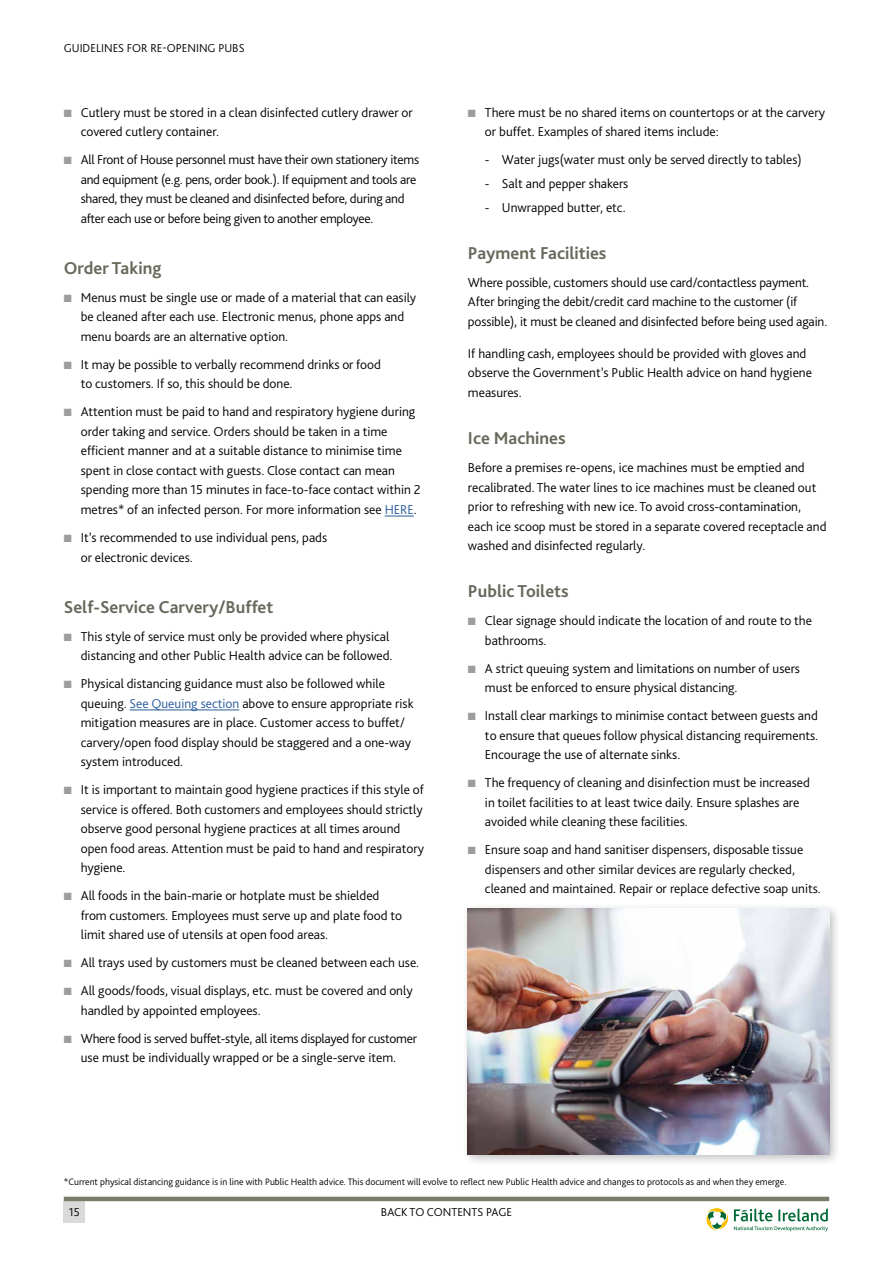
<style>
.page{position:relative;width:893px;height:1263px;background:#fff}
.page>*{position:absolute;margin:0;border:0;box-sizing:border-box;transform-origin:0 0}
.t1{font:700 18px "Bliss Pro";color:#656a5b}
.t2{font:300 13.5px/19.5px "Bliss Pro";color:#000}
.t3{font:300 13.5px/19.5px "Bliss Pro";letter-spacing:-.02em;color:#000}
.t4{font:300 12px "Bliss Pro";color:#000}
.t5{font:300 9.75px "Bliss Pro";color:#000}
.s1{color:#9d9d9c}
.s2{color:#275b9b}
</style>
<div class="page">
<div style="left:64px;top:1201px;width:21px;height:21px;background:#dadada"></div>
<svg style="left:706px;top:1208px;width:122px;height:23px"></svg>
<hr style="left:64px;top:1197px;width:765px;height:4px;background:#787d6c">
<svg style="left:385px;top:516px;width:29px;height:1px"></svg>
<hr style="left:130px;top:710px;width:109px;height:1px;background:#275b9b">
<div style="left:462px;top:903px;width:379px;height:264px;background:#000;opacity:.25"></div>
<img style="left:468px;top:909px;width:361px;height:245px">
<p class="t4" style="left:64px;top:40px;width:182px">GUIDELINES FOR RE-OPENING PUBS</p>
<p class="t2" style="left:81px;top:102px;width:333px;text-indent:-17px"><span class="s1">■</span> Cutlery must be stored in a clean disinfected cutlery drawer or covered cutlery container.</p>
<p class="t3" style="left:81px;top:150px;width:340px;text-indent:-17px"><span class="s1">■</span> All Front of House personnel must have their own stationery items and equipment (e.g. pens, order book.). If equipment and tools are shared, they must be cleaned and disinfected before, during and after each use or before being given to another employee.</p>
<h1 class="t1" style="left:64px;top:257px;width:99px">Order Taking</h1>
<p class="t2" style="left:81px;top:287px;width:337px;text-indent:-17px"><span class="s1">■</span> Menus must be single use or made of a material that can easily be cleaned after each use. Electronic menus, phone apps and menu boards are an alternative option.</p>
<p class="t2" style="left:81px;top:354px;width:302px;text-indent:-17px"><span class="s1">■</span> It may be possible to verbally recommend drinks or food to customers. If so, this should be done.</p>
<p class="t2" style="left:81px;top:402px;width:341px;text-indent:-17px"><span class="s1">■</span> Attention must be paid to hand and respiratory hygiene during order taking and service. Orders should be taken in a time efficient manner and at a suitable distance to minimise time spent in close contact with guests. Close contact can mean spending more than 15 minutes in face-to-face contact within 2 metres* of an infected person. For more information see <span class="s2">HERE</span>.</p>
<p class="t2" style="left:81px;top:527px;width:248px;text-indent:-17px"><span class="s1">■</span> It’s recommended to use individual pens, pads or electronic devices.</p>
<h1 class="t1" style="left:64px;top:596px;width:211px">Self-Service Carvery/Buffet</h1>
<p class="t2" style="left:64px;top:626px;width:330px;text-align:right"><span class="s1">■</span> This style of service must only be provided where physical distancing and other Public Health advice can be followed.</p>
<p class="t2" style="left:81px;top:674px;width:334px;text-indent:-17px"><span class="s1">■</span> Physical distancing guidance must also be followed while queuing. <span class="s2">See Queuing section</span> above to ensure appropriate risk mitigation measures are in place. Customer access to buffet/ carvery/open food display should be staggered and a one-way system introduced.</p>
<p class="t2" style="left:81px;top:780px;width:345px;text-indent:-17px"><span class="s1">■</span> It is important to maintain good hygiene practices if this style of service is offered. Both customers and employees should strictly observe good personal hygiene practices at all times around open food areas. Attention must be paid to hand and respiratory hygiene.</p>
<p class="t2" style="left:81px;top:886px;width:323px;text-indent:-17px"><span class="s1">■</span> All foods in the bain-marie or hotplate must be shielded from customers. Employees must serve up and plate food to limit shared use of utensils at open food areas.</p>
<p class="t2" style="left:64px;top:953px;width:357px"><span class="s1">■</span> All trays used by customers must be cleaned between each use.</p>
<p class="t2" style="left:81px;top:981px;width:333px;text-indent:-17px"><span class="s1">■</span> All goods/foods, visual displays, etc. must be covered and only handled by appointed employees.</p>
<p class="t3" style="left:64px;top:1028px;width:355px;text-align:center"><span class="s1">■</span> Where food is served buffet-style, all items displayed for customer use must be individually wrapped or be a single-serve item.</p>
<p class="t2" style="left:485px;top:102px;width:342px;text-indent:-17px"><span class="s1">■</span> There must be no shared items on countertops or at the carvery or buffet. Examples of shared items include:</p>
<p class="t2" style="left:485px;top:149px;width:318px">- Water jugs(water must only be served directly to tables)</p>
<p class="t2" style="left:485px;top:173px;width:145px">- Salt and pepper shakers</p>
<p class="t2" style="left:485px;top:197px;width:142px">- Unwrapped butter, etc.</p>
<h1 class="t1" style="left:468px;top:242px;width:140px">Payment Facilities</h1>
<p class="t2" style="left:468px;top:272px;width:361px">Where possible, customers should use card/contactless payment.<br>After bringing the debit/credit card machine to the customer (if possible), it must be cleaned and disinfected before being used again.</p>
<p class="t2" style="left:468px;top:343px;width:346px">If handling cash, employees should be provided with gloves and observe the Government’s Public Health advice on hand hygiene measures.</p>
<h1 class="t1" style="left:468px;top:427px;width:99px">Ice Machines</h1>
<p class="t2" style="left:468px;top:457px;width:360px">Before a premises re-opens, ice machines must be emptied and recalibrated. The water lines to ice machines must be cleaned out prior to refreshing with new ice. To avoid cross-contamination, each ice scoop must be stored in a separate covered receptacle and washed and disinfected regularly.</p>
<h1 class="t1" style="left:468px;top:580px;width:102px">Public Toilets</h1>
<p class="t2" style="left:485px;top:611px;width:329px;text-indent:-17px"><span class="s1">■</span> Clear signage should indicate the location of and route to the bathrooms.</p>
<p class="t2" style="left:485px;top:658px;width:317px;text-indent:-17px"><span class="s1">■</span> A strict queuing system and limitations on number of users must be enforced to ensure physical distancing.</p>
<p class="t2" style="left:485px;top:706px;width:335px;text-align:justify;text-indent:-17px"><span class="s1">■</span> Install clear markings to minimise contact between guests and to ensure that queues follow physical distancing requirements.<br>Encourage the use of alternate sinks.</p>
<p class="t2" style="left:485px;top:773px;width:326px;text-indent:-17px"><span class="s1">■</span> The frequency of cleaning and disinfection must be increased in toilet facilities to at least twice daily. Ensure splashes are avoided while cleaning these facilities.</p>
<p class="t2" style="left:485px;top:840px;width:337px;text-indent:-17px"><span class="s1">■</span> Ensure soap and hand sanitiser dispensers, disposable tissue dispensers and other similar devices are regularly checked, cleaned and maintained. Repair or replace defective soap units.</p>
<p class="t5" style="left:64px;top:1176px;width:724px">*Current physical distancing guidance is in line with Public Health advice. This document will evolve to reflect new Public Health advice and changes to protocols as and when they emerge.</p>
<p class="t4" style="left:69px;top:1205px;width:12px">15</p>
<p class="t4" style="left:381px;top:1204px;width:133px">BACK TO CONTENTS PAGE</p>
</div>
